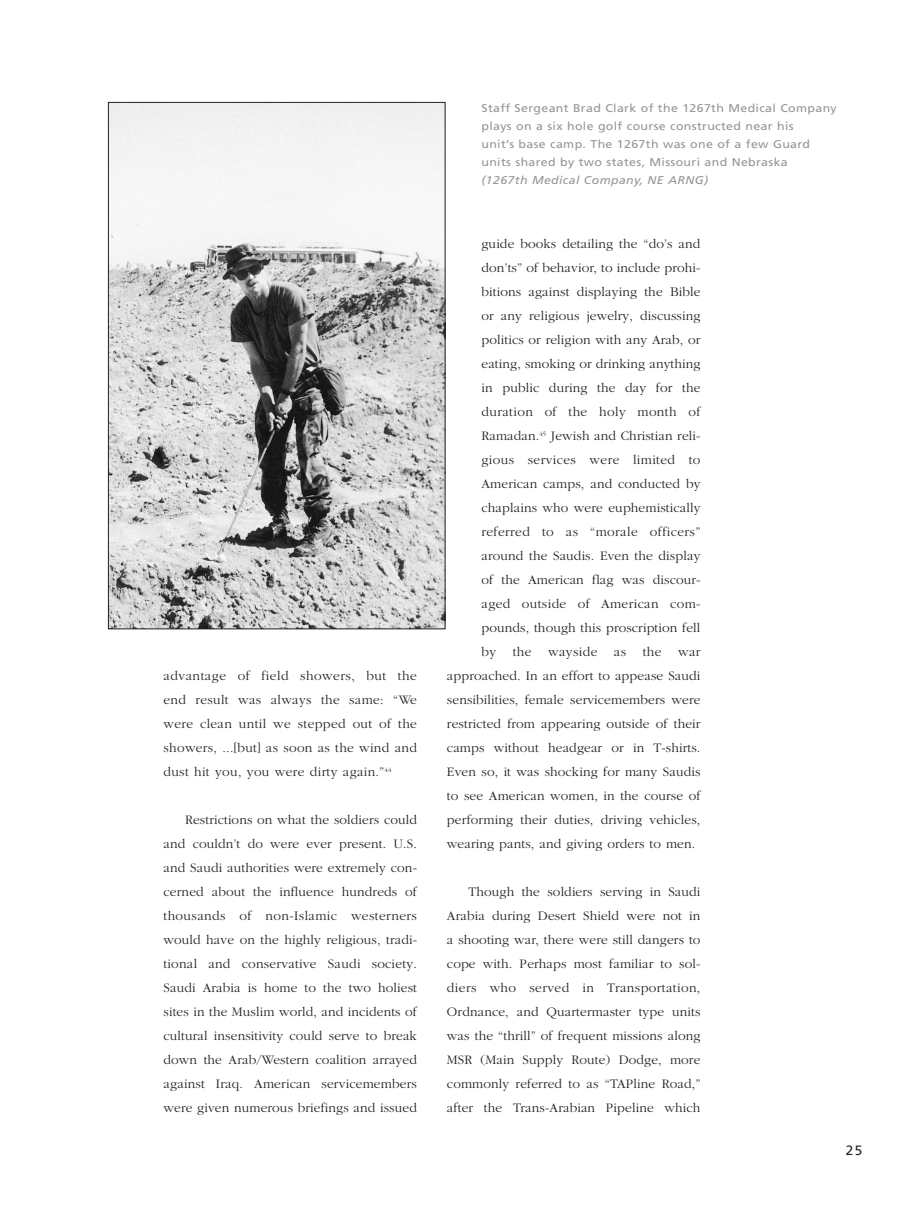
<style>
.page{position:relative;width:918px;height:1209px;background:#fff}
.page>*{position:absolute;margin:0;border:0;box-sizing:border-box;transform-origin:0 0}
.t1{font:300 13.5px/24px "Garamond";letter-spacing:.01em;color:#231f20;text-align:justify}
.t2{font:300 13.5px "Garamond";letter-spacing:.03em;color:#231f20}
.t3{font:13.5px "Frutiger";color:#231f20}
.t4{font:11.25px/18px "Frutiger";letter-spacing:.03em;color:#939598;scale:1.1 1}
.t5{font:italic 11.25px "Frutiger";letter-spacing:.03em;color:#939598;scale:1.1 1}
</style>
<div class="page">
<img style="left:110px;top:104px;width:334px;height:523px">
<p class="t1" style="left:164px;top:665px;width:255px">advantage of field showers, but the end result was always the same: “We were clean until we stepped out of the showers, ...[but] as soon as the wind and dust hit you, you were dirty again.”<sup>44</sup></p>
<p class="t1" style="left:164px;top:809px;width:255px;text-indent:22px">Restrictions on what the soldiers could and couldn’t do were ever present. U.S. and Saudi authorities were extremely con&shy;cerned about the influence hundreds of thousands of non-Islamic westerners would have on the highly religious, tradi&shy;tional and conservative Saudi society.<br>Saudi Arabia is home to the two holiest sites in the Muslim world, and incidents of cultural insensitivity could serve to break down the Arab/Western coalition arrayed against Iraq. American servicemembers were given numerous briefings and issued</p>
<p class="t4" style="left:482px;top:100px;width:324px">Staff Sergeant Brad Clark of the 1267th Medical Company plays on a six hole golf course constructed near his<br>unit’s base camp. The 1267th was one of a few Guard units shared by two states, Missouri and Nebraska</p>
<p class="t5" style="left:482px;top:176px;width:208px">(1267th Medical Company, NE ARNG)</p>
<p class="t1" style="left:482px;top:233px;width:221px">guide books detailing the “do’s and</p>
<p class="t1" style="left:482px;top:257px;width:221px">don’ts” of behavior, to include prohi-</p>
<p class="t1" style="left:482px;top:281px;width:221px">bitions against displaying the Bible</p>
<p class="t1" style="left:482px;top:305px;width:220px">or any religious jewelry, discussing</p>
<p class="t1" style="left:482px;top:329px;width:220px">politics or religion with any Arab, or</p>
<p class="t1" style="left:482px;top:353px;width:221px">eating, smoking or drinking anything</p>
<p class="t1" style="left:482px;top:377px;width:221px">in public during the day for the</p>
<p class="t2" style="left:482px;top:407px;width:220px">duration of the holy month of</p>
<p class="t1" style="left:482px;top:425px;width:221px">Ramadan.<sup>45</sup> Jewish and Christian reli-</p>
<p class="t2" style="left:481px;top:454px;width:221px">gious services were limited to</p>
<p class="t1" style="left:481px;top:473px;width:221px">American camps, and conducted by</p>
<p class="t1" style="left:481px;top:497px;width:220px">chaplains who were euphemistically</p>
<p class="t2" style="left:481px;top:526px;width:220px">referred to as “morale officers”</p>
<p class="t1" style="left:481px;top:545px;width:220px">around the Saudis. Even the display</p>
<p class="t1" style="left:481px;top:569px;width:220px">of the American flag was discour-</p>
<p class="t2" style="left:481px;top:598px;width:220px">aged outside of American com-</p>
<p class="t1" style="left:481px;top:617px;width:220px">pounds, though this proscription fell</p>
<p class="t2" style="left:481px;top:647px;width:221px">by the wayside as the war</p>
<p class="t1" style="left:447px;top:665px;width:255px">approached. In an effort to appease Saudi</p>
<p class="t1" style="left:447px;top:689px;width:255px">sensibilities, female servicemembers were</p>
<p class="t1" style="left:447px;top:713px;width:255px">restricted from appearing outside of their</p>
<p class="t1" style="left:447px;top:737px;width:255px">camps without headgear or in T-shirts.</p>
<p class="t1" style="left:447px;top:761px;width:255px">Even so, it was shocking for many Saudis</p>
<p class="t1" style="left:447px;top:785px;width:255px">to see American women, in the course of</p>
<p class="t1" style="left:447px;top:809px;width:255px">performing their duties, driving vehicles,</p>
<p class="t1" style="left:447px;top:833px;width:250px">wearing pants, and giving orders to men.</p>
<p class="t1" style="left:447px;top:881px;width:255px;text-indent:22px">Though the soldiers serving in Saudi Arabia during Desert Shield were not in a shooting war, there were still dangers to cope with. Perhaps most familiar to sol&shy;diers who served in Transportation, Ordnance, and Quartermaster type units was the “thrill” of frequent missions along MSR (Main Supply Route) Dodge, more commonly referred to as “TAPline Road,” after the Trans-Arabian Pipeline which</p>
<p class="t3" style="left:846px;top:1145px;width:18px">25</p>
</div>
